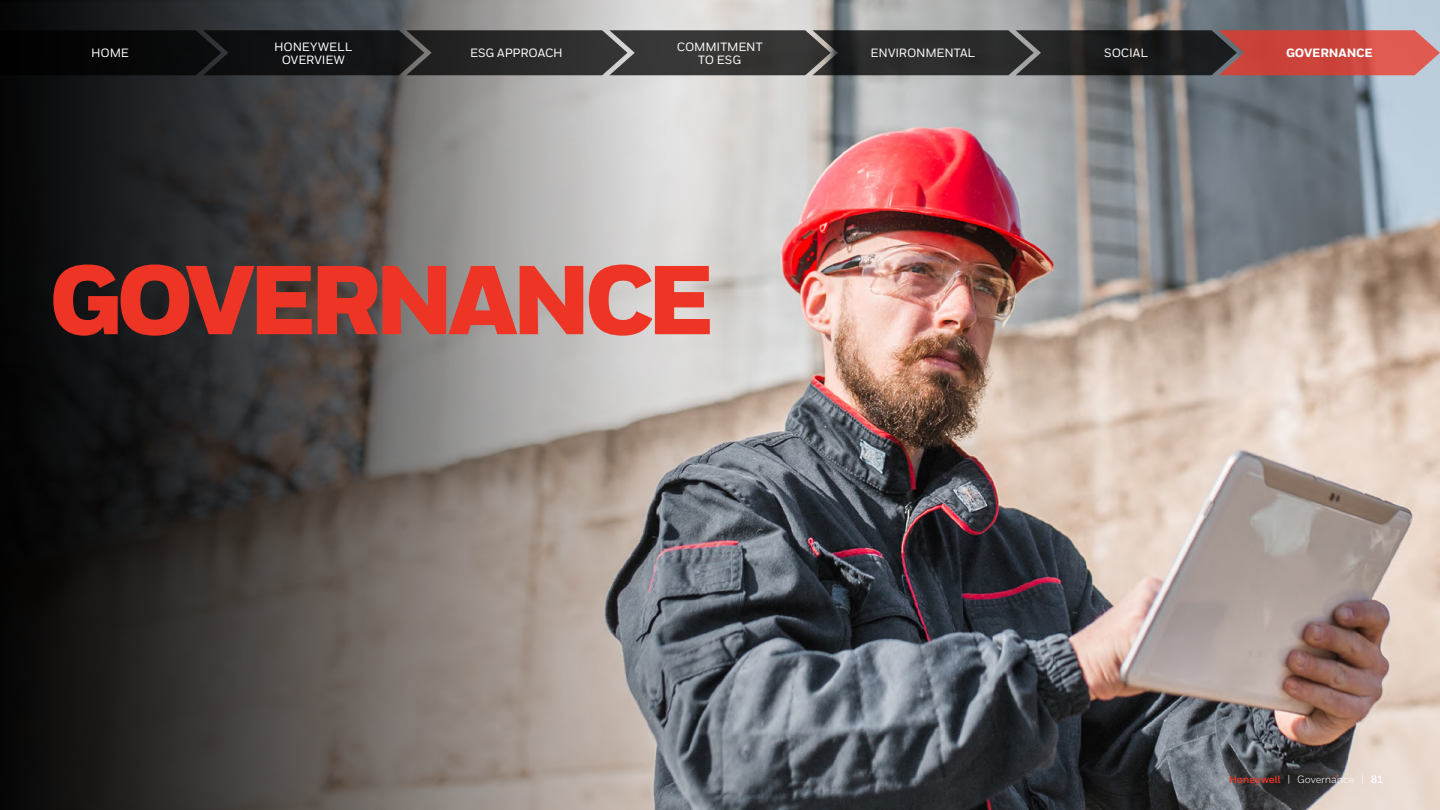
<style>
.page{position:relative;width:1440px;height:810px;background:#fff}
.page>*{position:absolute;margin:0;border:0;box-sizing:border-box;transform-origin:0 0}
.t1{font:900 97.5px "Honeywell Sans";letter-spacing:-.07em;color:#ee3525}
.t2{font:500 12px/13.5px "Honeywell Sans";letter-spacing:-.01em;color:#fff;text-align:center}
.t3{font:800 12px "Honeywell Sans";letter-spacing:-.01em;color:#fff}
.t4{font:10.5px "Honeywell Sans";letter-spacing:-.015em;color:#fff}
.s1{font-weight:700;color:#ee3525}
.s2{font-weight:700}
</style>
<div class="page">
<img style="left:796px;top:0;width:644px;height:810px">
<img style="left:0;top:0;width:796px;height:810px">
<svg style="left:0;top:30px;width:1440px;height:45px"></svg>
<p class="t2" style="left:274px;top:40px;width:80px">HONEYWELL<br>OVERVIEW</p>
<p class="t2" style="left:91px;top:47px;width:39px">HOME</p>
<p class="t2" style="left:677px;top:40px;width:87px">COMMITMENT<br>TO ESG</p>
<p class="t2" style="left:470px;top:47px;width:94px">ESG APPROACH</p>
<p class="t2" style="left:871px;top:47px;width:106px">ENVIRONMENTAL</p>
<p class="t2" style="left:1104px;top:47px;width:45px">SOCIAL</p>
<p class="t3" style="left:1286px;top:46px;width:88px">GOVERNANCE</p>
<h1 class="t1" style="left:49px;top:240px;width:667px">GOVERNANCE</h1>
<p class="t4" style="left:1229px;top:773px;width:157px"><span class="s1">Honeywell</span> | Governance | <span class="s2">81</span></p>
</div>
